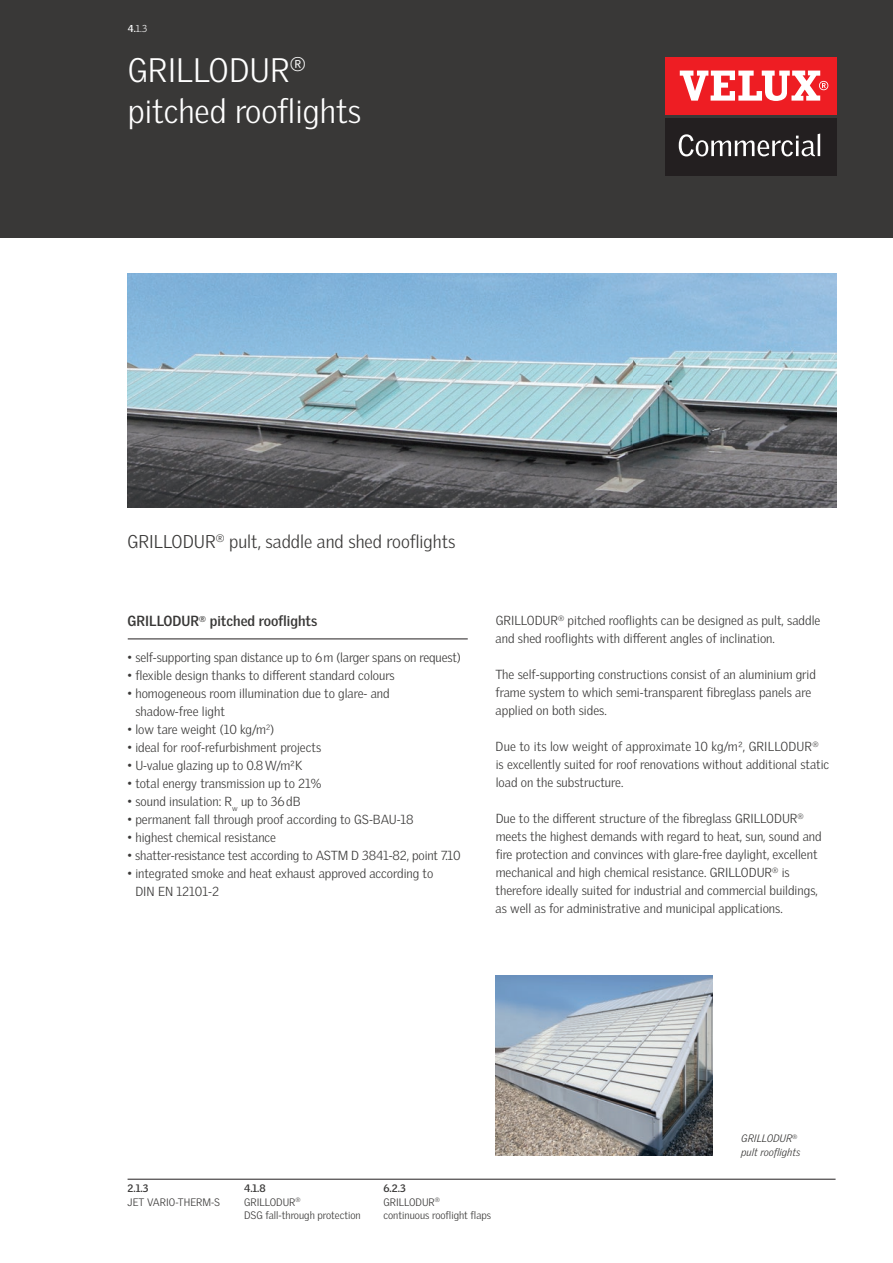
<style>
.page{position:relative;width:893px;height:1263px;background:#fff}
.page>*{position:absolute;margin:0;border:0;box-sizing:border-box;transform-origin:0 0}
.t1{font:300 33px/40.5px "Velux Gothic";color:#fff}
.t2{font:300 18px "Velux Gothic";color:#393837}
.t3{font:700 14.25px "Velux Gothic";color:#393837}
.t4{font:300 12.75px/18px "Velux Gothic";color:#393837}
.t5{font:300 10.5px/13.5px "Velux Gothic";color:#393837}
.t6{font:italic 300 10.5px/13.5px "Velux Gothic";color:#393837}
.t7{font:700 10.5px "Velux Gothic";color:#393837}
.t8{font:300 9.75px "Velux Gothic";color:#fff}
.s1{font-weight:700}
</style>
<div class="page">
<img style="left:128px;top:273px;width:708px;height:234px">
<img style="left:495px;top:975px;width:218px;height:180px">
<hr style="left:128px;top:639px;width:340px;height:1px;background:#231f20">
<hr style="left:128px;top:1179px;width:708px;height:1px;background:#231f20">
<div style="left:0;top:0;width:893px;height:237px;background:#393837"></div>
<div style="left:665px;top:57px;width:171px;height:57px;background:#ee1d23"></div>
<svg style="left:680px;top:71px;width:148px;height:30px"></svg>
<div style="left:665px;top:118px;width:171px;height:57px;background:#231f20"></div>
<svg style="left:679px;top:134px;width:141px;height:22px"></svg>
<p class="t8" style="left:128px;top:23px;width:21px"><span class="s1">4.</span>1.3</p>
<h1 class="t1" style="left:128px;top:50px;width:235px">GRILLODUR<sup>® </sup>pitched rooflights</h1>
<h2 class="t2" style="left:128px;top:531px;width:329px">GRILLODUR<sup>®</sup> pult, saddle and shed rooflights</h2>
<p class="t3" style="left:128px;top:613px;width:191px">GRILLODUR<sup>®</sup> pitched rooflights</p>
<p class="t4" style="left:128px;top:648px;width:335px">• self-supporting span distance up to 6 m (larger spans on request)</p>
<p class="t4" style="left:128px;top:666px;width:269px">• flexible design thanks to different standard colours</p>
<p class="t4" style="left:135px;top:684px;width:256px;text-indent:-8px">• homogeneous room illumination due to glare- and shadow-free light</p>
<p class="t4" style="left:128px;top:720px;width:148px">• low tare weight (10 kg/m<sup>2</sup>)</p>
<p class="t4" style="left:128px;top:738px;width:195px">• ideal for roof-refurbishment projects</p>
<p class="t4" style="left:128px;top:756px;width:176px">• U-value glazing up to 0.8 W/m²K</p>
<p class="t4" style="left:128px;top:774px;width:195px">• total energy transmission up to 21%</p>
<p class="t4" style="left:128px;top:792px;width:174px">• sound insulation: R<sub>w</sub> up to 36 dB</p>
<p class="t4" style="left:128px;top:810px;width:288px">• permanent fall through proof according to GS-BAU-18</p>
<p class="t4" style="left:128px;top:828px;width:150px">• highest chemical resistance</p>
<p class="t4" style="left:128px;top:846px;width:335px">• shatter-resistance test according to ASTM D 3841-82, point 7.10</p>
<p class="t4" style="left:135px;top:864px;width:299px;text-indent:-8px">• integrated smoke and heat exhaust approved according to<br>DIN EN 12101-2</p>
<p class="t4" style="left:496px;top:611px;width:326px">GRILLODUR<sup>®</sup> pitched rooflights can be designed as pult, saddle and shed rooflights with different angles of inclination.</p>
<p class="t4" style="left:496px;top:665px;width:322px">The self-supporting constructions consist of an aluminium grid frame system to which semi-transparent fibreglass panels are applied on both sides.</p>
<p class="t4" style="left:496px;top:737px;width:335px">Due to its low weight of approximate 10 kg/m², GRILLODUR<sup>® </sup>is excellently suited for roof renovations without additional static load on the substructure.</p>
<p class="t4" style="left:496px;top:809px;width:328px">Due to the different structure of the fibreglass GRILLODUR<sup>® </sup>meets the highest demands with regard to heat, sun, sound and fire protection and convinces with glare-free daylight, excellent mechanical and high chemical resistance. GRILLODUR<sup>®</sup> is therefore ideally suited for industrial and commercial buildings, as well as for administrative and municipal applications.</p>
<p class="t6" style="left:741px;top:1131px;width:61px">GRILLODUR<sup>® </sup>pult rooflights</p>
<p class="t7" style="left:128px;top:1182px;width:22px">2.1.3</p>
<p class="t5" style="left:128px;top:1195px;width:94px">JET VARIO-THERM-S</p>
<p class="t5" style="left:244px;top:1181px;width:118px"><span class="s1">4.1.8<br></span>GRILLODUR<sup>®<br></sup>DSG fall-through protection</p>
<p class="t5" style="left:383px;top:1181px;width:109px"><span class="s1">6.2.3<br></span>GRILLODUR<sup>®<br></sup>continuous rooflight flaps</p>
</div>
